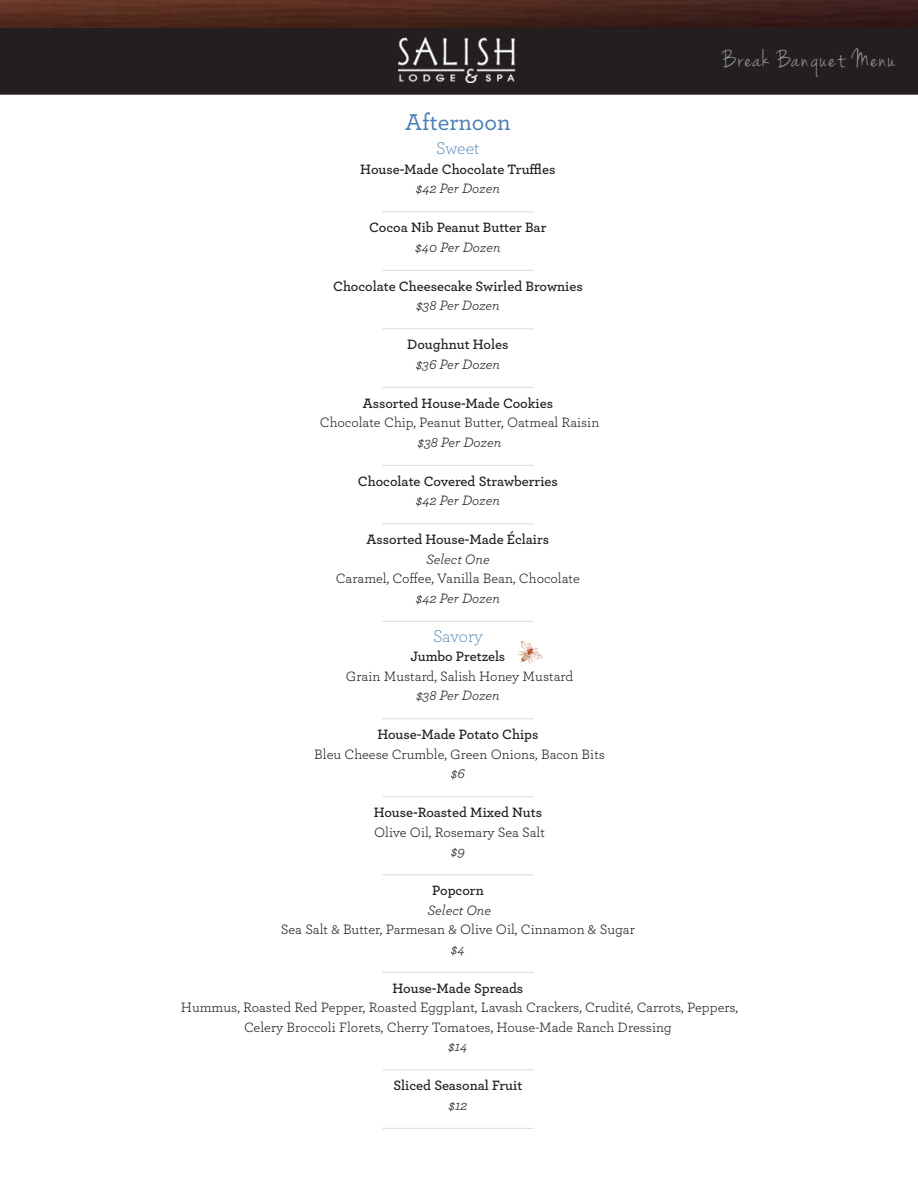
<style>
.page{position:relative;width:918px;height:1188px;background:#fff}
.page>*{position:absolute;margin:0;border:0;box-sizing:border-box;transform-origin:0 0}
.t1{font:27px "Jenna Sue";letter-spacing:.06em;color:#8f9092}
.Big_header{font:500 24px "Archer";color:#497db3}
.h2_no_space_centered{font:300 18px "Archer";letter-spacing:-.005em;color:#497db3}
.p_no_space_centered{font:14.25px "Archer";color:#231f20}
.p_no_space_centered-2{font:600 14.25px "Archer";color:#231f20}
.p_space_after_center{font:italic 14.25px "Archer";color:#231f20}
.p_no_space_centered-3{font:italic 14.25px "Archer";color:#231f20}
</style>
<div class="page">
<div style="left:1px;top:1px;width:916px;height:93px;background:#231f20"></div>
<div style="left:0;top:0;width:918px;height:95px;border:2px solid #231f20"></div>
<img style="left:0;top:0;width:918px;height:27px">
<img style="left:398px;top:38px;width:118px;height:44px">
<hr style="left:382px;top:211px;width:152px;height:1px;background:#dddbda">
<hr style="left:382px;top:270px;width:152px;height:1px;background:#dddbda">
<hr style="left:382px;top:328px;width:152px;height:1px;background:#dddbda">
<hr style="left:382px;top:387px;width:152px;height:1px;background:#dddbda">
<hr style="left:382px;top:465px;width:152px;height:1px;background:#dddbda">
<hr style="left:382px;top:523px;width:152px;height:1px;background:#dddbda">
<hr style="left:382px;top:621px;width:152px;height:1px;background:#dddbda">
<hr style="left:382px;top:718px;width:152px;height:1px;background:#dddbda">
<hr style="left:382px;top:796px;width:152px;height:1px;background:#dddbda">
<hr style="left:382px;top:874px;width:152px;height:1px;background:#dddbda">
<hr style="left:382px;top:972px;width:152px;height:1px;background:#dddbda">
<hr style="left:382px;top:1069px;width:152px;height:1px;background:#dddbda">
<hr style="left:382px;top:1128px;width:152px;height:1px;background:#dddbda">
<img style="left:518px;top:641px;width:24px;height:22px">
<h1 class="t1" style="left:723px;top:47px;width:174px">Break Banquet Menu</h1>
<p class="Big_header" style="left:405px;top:105px;width:107px">Afternoon</p>
<p class="h2_no_space_centered" style="left:436px;top:137px;width:45px">Sweet</p>
<p class="p_no_space_centered-2" style="left:360px;top:159px;width:197px">House-Made Chocolate Truffles</p>
<p class="p_space_after_center" style="left:416px;top:179px;width:86px">$42 Per Dozen</p>
<p class="p_no_space_centered-2" style="left:369px;top:217px;width:179px">Cocoa Nib Peanut Butter Bar</p>
<p class="p_space_after_center" style="left:415px;top:237px;width:87px">$40 Per Dozen</p>
<p class="p_no_space_centered-2" style="left:333px;top:276px;width:251px">Chocolate Cheesecake Swirled Brownies</p>
<p class="p_space_after_center" style="left:416px;top:296px;width:85px">$38 Per Dozen</p>
<p class="p_no_space_centered-2" style="left:407px;top:334px;width:103px">Doughnut Holes</p>
<p class="p_space_after_center" style="left:416px;top:354px;width:86px">$36 Per Dozen</p>
<p class="p_no_space_centered-2" style="left:363px;top:393px;width:192px">Assorted House-Made Cookies</p>
<p class="p_no_space_centered" style="left:320px;top:413px;width:281px">Chocolate Chip, Peanut Butter, Oatmeal Raisin</p>
<p class="p_space_after_center" style="left:418px;top:432px;width:85px">$38 Per Dozen</p>
<p class="p_no_space_centered-2" style="left:358px;top:471px;width:202px">Chocolate Covered Strawberries</p>
<p class="p_space_after_center" style="left:416px;top:491px;width:86px">$42 Per Dozen</p>
<p class="p_no_space_centered-2" style="left:367px;top:529px;width:184px">Assorted House-Made Éclairs</p>
<p class="p_no_space_centered-3" style="left:426px;top:549px;width:65px">Select One</p>
<p class="p_no_space_centered" style="left:336px;top:569px;width:246px">Caramel, Coffee, Vanilla Bean, Chocolate</p>
<p class="p_space_after_center" style="left:416px;top:588px;width:86px">$42 Per Dozen</p>
<p class="h2_no_space_centered" style="left:433px;top:624px;width:51px">Savory</p>
<p class="p_no_space_centered-2" style="left:410px;top:646px;width:96px">Jumbo Pretzels</p>
<p class="p_no_space_centered" style="left:346px;top:666px;width:229px">Grain Mustard, Salish Honey Mustard</p>
<p class="p_space_after_center" style="left:416px;top:686px;width:85px">$38 Per Dozen</p>
<p class="p_no_space_centered-2" style="left:377px;top:724px;width:163px">House-Made Potato Chips</p>
<p class="p_no_space_centered" style="left:314px;top:744px;width:292px">Bleu Cheese Crumble, Green Onions, Bacon Bits</p>
<p class="p_space_after_center" style="left:451px;top:764px;width:16px">$6</p>
<p class="p_no_space_centered-2" style="left:374px;top:802px;width:170px">House-Roasted Mixed Nuts</p>
<p class="p_no_space_centered" style="left:374px;top:822px;width:172px">Olive Oil, Rosemary Sea Salt</p>
<p class="p_space_after_center" style="left:451px;top:842px;width:16px">$9</p>
<p class="p_no_space_centered-2" style="left:432px;top:880px;width:53px">Popcorn</p>
<p class="p_no_space_centered-3" style="left:428px;top:900px;width:65px">Select One</p>
<p class="p_no_space_centered" style="left:281px;top:920px;width:355px">Sea Salt &amp; Butter, Parmesan &amp; Olive Oil, Cinnamon &amp; Sugar</p>
<p class="p_space_after_center" style="left:451px;top:939px;width:16px">$4</p>
<p class="p_no_space_centered-2" style="left:393px;top:978px;width:132px">House-Made Spreads</p>
<p class="p_no_space_centered" style="left:181px;top:998px;width:559px">Hummus, Roasted Red Pepper, Roasted Eggplant, Lavash Crackers, Crudité, Carrots, Peppers,</p>
<p class="p_no_space_centered" style="left:244px;top:1017px;width:429px">Celery Broccoli Florets, Cherry Tomatoes, House-Made Ranch Dressing</p>
<p class="p_space_after_center" style="left:448px;top:1037px;width:21px">$14</p>
<p class="p_no_space_centered-2" style="left:394px;top:1075px;width:130px">Sliced Seasonal Fruit</p>
<p class="p_space_after_center" style="left:449px;top:1095px;width:20px">$12</p>
</div>
